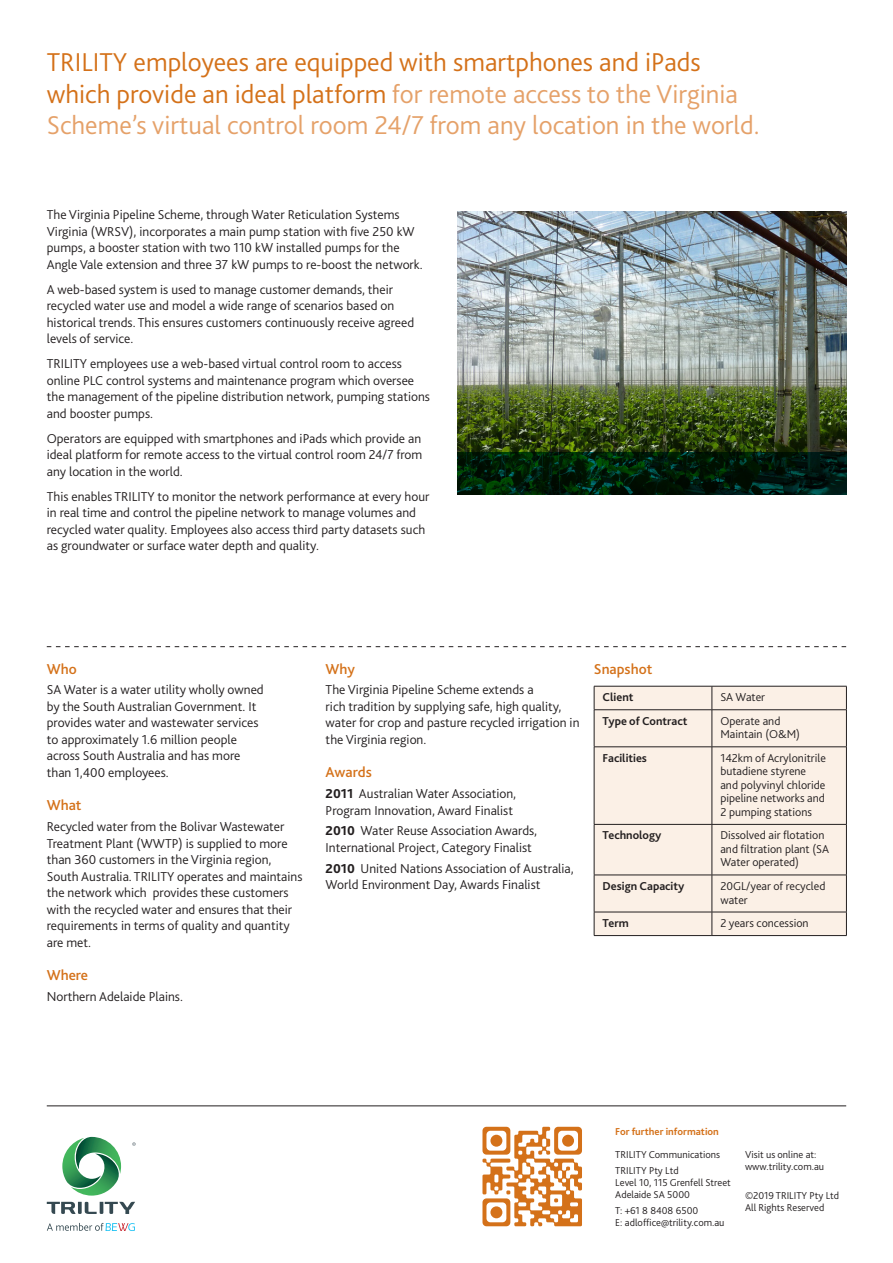
<style>
.page{position:relative;width:893px;height:1263px;background:#fff}
.page>*{position:absolute;margin:0;border:0;box-sizing:border-box;transform-origin:0 0}
.t1{font:300 27px/31.5px "Bliss 2";color:#e5a169}
.t2{font:500 15px "Bliss 2";color:#d47119}
.t3{font:300 13.5px/16.5px "Bliss 2";color:#231f20}
.t4{font:300 12px/13.5px "Bliss 2";color:#231f20}
.t5{font:700 12px "Bliss 2";color:#231f20}
.t6{font:300 10.5px "Bliss 2";color:#231f20}
.t7{font:700 10.5px "Bliss 2";color:#d47119}
.s1{color:#d47119}
.s2{font-weight:800}
</style>
<div class="page">
<hr style="left:47px;top:1105px;width:799px;height:1px;background:#231f20">
<svg style="left:47px;top:646px;width:799px;height:1px"></svg>
<div style="left:595px;top:687px;width:251px;height:248px;background:#fbf0e6"></div>
<hr style="left:594px;top:686px;width:118px;height:1px;background:#231f20">
<hr style="left:712px;top:686px;width:135px;height:1px;background:#231f20">
<svg style="left:712px;top:686px;width:1px;height:23px"></svg>
<hr style="left:712px;top:747px;width:1px;height:77px;background:#231f20">
<hr style="left:712px;top:825px;width:1px;height:50px;background:#231f20">
<hr style="left:594px;top:912px;width:118px;height:1px;background:#231f20">
<hr style="left:712px;top:912px;width:135px;height:1px;background:#231f20">
<svg style="left:712px;top:912px;width:1px;height:23px"></svg>
<hr style="left:594px;top:935px;width:118px;height:1px;background:#231f20">
<hr style="left:712px;top:935px;width:135px;height:1px;background:#231f20">
<hr style="left:594px;top:709px;width:118px;height:1px;background:#231f20">
<hr style="left:712px;top:709px;width:135px;height:1px;background:#231f20">
<hr style="left:712px;top:710px;width:1px;height:37px;background:#231f20">
<hr style="left:594px;top:746px;width:118px;height:1px;background:#231f20">
<hr style="left:594px;top:824px;width:118px;height:1px;background:#231f20">
<hr style="left:712px;top:746px;width:135px;height:1px;background:#231f20">
<hr style="left:712px;top:824px;width:135px;height:1px;background:#231f20">
<hr style="left:594px;top:875px;width:118px;height:1px;background:#231f20">
<hr style="left:712px;top:875px;width:135px;height:1px;background:#231f20">
<hr style="left:712px;top:875px;width:1px;height:37px;background:#231f20">
<svg style="left:594px;top:686px;width:1px;height:23px"></svg>
<svg style="left:846px;top:686px;width:1px;height:23px"></svg>
<hr style="left:594px;top:710px;width:1px;height:37px;background:#231f20">
<hr style="left:846px;top:710px;width:1px;height:37px;background:#231f20">
<hr style="left:594px;top:747px;width:1px;height:77px;background:#231f20">
<hr style="left:846px;top:747px;width:1px;height:77px;background:#231f20">
<hr style="left:594px;top:825px;width:1px;height:50px;background:#231f20">
<hr style="left:846px;top:825px;width:1px;height:50px;background:#231f20">
<hr style="left:594px;top:875px;width:1px;height:37px;background:#231f20">
<hr style="left:846px;top:875px;width:1px;height:37px;background:#231f20">
<svg style="left:594px;top:912px;width:1px;height:23px"></svg>
<svg style="left:846px;top:912px;width:1px;height:23px"></svg>
<svg style="left:62px;top:1137px;width:59px;height:58px"></svg>
<svg style="left:47px;top:1202px;width:88px;height:12px"></svg>
<svg style="left:47px;top:1223px;width:88px;height:8px"></svg>
<svg style="left:132px;top:1142px;width:4px;height:4px"></svg>
<div style="left:480px;top:1125px;width:104px;height:104px;background:linear-gradient(to right,#fff,#fff)"></div>
<svg style="left:482px;top:1127px;width:100px;height:99px"></svg>
<img style="left:457px;top:212px;width:389px;height:240px">
<svg style="left:457px;top:452px;width:389px;height:43px;background:#00200d"></svg>
<p class="t1" style="left:47px;top:46px;width:714px"><span class="s1">TRILITY employees are equipped with smartphones and iPads which provide an ideal platform</span> for remote access to the Virginia<br>Scheme’s virtual control room 24/7 from any location in the world.</p>
<p class="t3" style="left:47px;top:206px;width:378px">The Virginia Pipeline Scheme, through Water Reticulation Systems Virginia (WRSV), incorporates a main pump station with five 250 kW pumps, a booster station with two 110 kW installed pumps for the Angle Vale extension and three 37 kW pumps to re-boost the network.</p>
<p class="t3" style="left:47px;top:281px;width:369px">A web-based system is used to manage customer demands, their recycled water use and model a wide range of scenarios based on historical trends. This ensures customers continuously receive agreed levels of service.</p>
<p class="t3" style="left:47px;top:355px;width:385px">TRILITY employees use a web-based virtual control room to access online PLC control systems and maintenance program which oversee the management of the pipeline distribution network, pumping stations and booster pumps.</p>
<p class="t3" style="left:47px;top:430px;width:377px;text-align:justify">Operators are equipped with smartphones and iPads which provide an ideal platform for remote access to the virtual control room 24/7 from any location in the world.</p>
<p class="t3" style="left:47px;top:488px;width:384px">This enables TRILITY to monitor the network performance at every hour in real time and control the pipeline network to manage volumes and recycled water quality. Employees also access third party datasets such as groundwater or surface water depth and quality.</p>
<p class="t2" style="left:47px;top:659px;width:31px">Who</p>
<p class="t2" style="left:594px;top:659px;width:60px">Snapshot</p>
<p class="t3" style="left:47px;top:681px;width:219px">SA Water is a water utility wholly owned by the South Australian Government. It provides water and wastewater services to approximately 1.6 million people across South Australia and has more than 1,400 employees.</p>
<p class="t2" style="left:47px;top:796px;width:36px">What</p>
<p class="t3" style="left:47px;top:818px;width:257px">Recycled water from the Bolivar Wastewater Treatment Plant (WWTP) is supplied to more than 360 customers in the Virginia region, South Australia. TRILITY operates and maintains the network which provides these customers with the recycled water and ensures that their requirements in terms of quality and quantity are met.</p>
<p class="t2" style="left:47px;top:966px;width:43px">Where</p>
<p class="t3" style="left:47px;top:988px;width:138px">Northern Adelaide Plains.</p>
<p class="t2" style="left:326px;top:659px;width:31px">Why</p>
<p class="t3" style="left:326px;top:681px;width:255px">The Virginia Pipeline Scheme extends a<br>rich tradition by supplying safe, high quality, water for crop and pasture recycled irrigation in the Virginia region.</p>
<p class="t2" style="left:326px;top:763px;width:48px">Awards</p>
<p class="t3" style="left:326px;top:785px;width:192px"><span class="s2">2011</span> Australian Water Association,<br>Program Innovation, Award Finalist</p>
<p class="t3" style="left:326px;top:822px;width:213px"><span class="s2">2010</span> Water Reuse Association Awards,<br>International Project, Category Finalist</p>
<p class="t3" style="left:326px;top:859px;width:250px"><span class="s2">2010</span> United Nations Association of Australia,<br>World Environment Day, Awards Finalist</p>
<p class="t5" style="left:603px;top:690px;width:32px">Client</p>
<p class="t4" style="left:720px;top:690px;width:46px">SA Water</p>
<p class="t5" style="left:603px;top:713px;width:86px">Type of Contract</p>
<p class="t4" style="left:720px;top:714px;width:81px">Operate and<br>Maintain (O&amp;M)</p>
<p class="t5" style="left:603px;top:750px;width:46px">Facilities</p>
<p class="t4" style="left:720px;top:751px;width:107px">142km of Acrylonitrile butadiene styrene and polyvinyl chloride pipeline networks and<br>2 pumping stations</p>
<p class="t5" style="left:603px;top:828px;width:60px">Technology</p>
<p class="t4" style="left:720px;top:828px;width:110px">Dissolved air flotation and filtration plant (SA<br>Water operated)</p>
<p class="t5" style="left:603px;top:878px;width:83px">Design Capacity</p>
<p class="t4" style="left:720px;top:879px;width:107px">20GL/year of recycled water</p>
<p class="t5" style="left:603px;top:916px;width:28px">Term</p>
<p class="t4" style="left:720px;top:916px;width:90px">2 years concession</p>
<p class="t7" style="left:615px;top:1125px;width:105px">For further information</p>
<p class="t6" style="left:615px;top:1147px;width:106px">TRILITY Communications</p>
<p class="t6" style="left:615px;top:1164px;width:65px">TRILITY Pty Ltd</p>
<p class="t6" style="left:615px;top:1176px;width:117px">Level 10, 115 Grenfell Street</p>
<p class="t6" style="left:615px;top:1188px;width:76px">Adelaide SA 5000</p>
<p class="t6" style="left:615px;top:1204px;width:84px">T: +61 8 8408 6500</p>
<p class="t6" style="left:615px;top:1216px;width:111px">E: adloffice@trility.com.au</p>
<p class="t6" style="left:745px;top:1147px;width:73px">Visit us online at:</p>
<p class="t6" style="left:745px;top:1159px;width:81px">www.trility.com.au</p>
<p class="t6" style="left:745px;top:1188px;width:96px">©2019 TRILITY Pty Ltd</p>
<p class="t6" style="left:745px;top:1200px;width:81px">All Rights Reserved</p>
</div>
